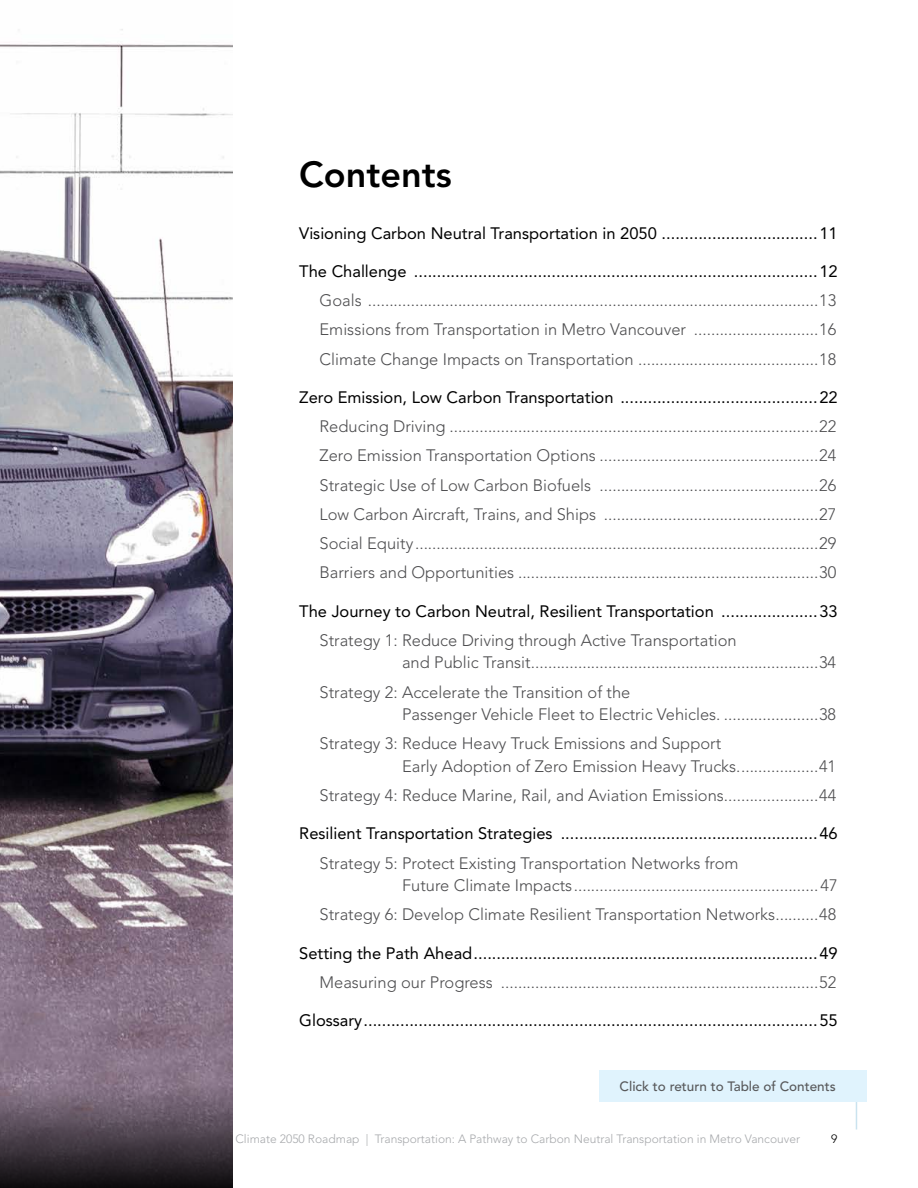
<style>
.page{position:relative;width:918px;height:1188px;background:#fff}
.page>*{position:absolute;margin:0;border:0;box-sizing:border-box;transform-origin:0 0}
.t1{font:800 36px "Avenir LT Std";color:#000}
.t2{font:300 16.5px/29.2px "Avenir LT Std";color:#4d4d4f}
.t3{font:16.5px "Avenir LT Std";color:#000}
.t4{font:500 13.5px "Avenir LT Std";color:#58595b}
.t5{font:300 12px "Avenir LT Std";color:#a7a9ac}
.t6{font:300 12px "Avenir LT Std";color:#000}
</style>
<div class="page">
<img style="left:0;top:29px;width:232px;height:991px">
<svg style="left:0;top:1020px;width:232px;height:168px;background:#635664"></svg>
<hr style="left:856px;top:1078px;width:1px;height:52px;background:#cae3ef">
<div style="left:599px;top:1070px;width:268px;height:32px;background:#e0f3fd"></div>
<h1 class="t1" style="left:299px;top:153px;width:154px">Contents</h1>
<p class="t3" style="left:299px;top:223px;width:540px">Visioning Carbon Neutral Transportation in 2050 ..................................11</p>
<p class="t3" style="left:299px;top:262px;width:540px">The Challenge ........................................................................................12</p>
<p class="t2" style="left:320px;top:286px;width:518px;text-align:justify">Goals .........................................................................................................13<br>Emissions from Transportation in Metro Vancouver .............................16<br>Climate Change Impacts on Transportation ..........................................18</p>
<p class="t3" style="left:299px;top:388px;width:540px">Zero Emission, Low Carbon Transportation ...........................................22</p>
<p class="t2" style="left:320px;top:412px;width:518px;text-align:justify">Reducing Driving ......................................................................................22<br>Zero Emission Transportation Options ...................................................24<br>Strategic Use of Low Carbon Biofuels ...................................................26<br>Low Carbon Aircraft, Trains, and Ships ..................................................27<br>Social Equity..............................................................................................29<br>Barriers and Opportunities ......................................................................30</p>
<p class="t3" style="left:299px;top:601px;width:540px">The Journey to Carbon Neutral, Resilient Transportation .....................33</p>
<p class="t2" style="left:402px;top:629px;width:436px;line-height:22.5px;text-indent:-83px">Strategy 1: Reduce Driving through Active Transportation<br>and Public Transit...................................................................34</p>
<p class="t2" style="left:402px;top:681px;width:436px;line-height:22.5px;text-indent:-83px">Strategy 2: Accelerate the Transition of the<br>Passenger Vehicle Fleet to Electric Vehicles. ......................38</p>
<p class="t2" style="left:402px;top:733px;width:436px;line-height:22.5px;text-indent:-83px">Strategy 3: Reduce Heavy Truck Emissions and Support<br>Early Adoption of Zero Emission Heavy Trucks...................41</p>
<p class="t2" style="left:320px;top:781px;width:518px">Strategy 4: Reduce Marine, Rail, and Aviation Emissions......................44</p>
<p class="t3" style="left:299px;top:824px;width:540px">Resilient Transportation Strategies ........................................................46</p>
<p class="t2" style="left:402px;top:852px;width:437px;line-height:22.5px;text-indent:-83px">Strategy 5: Protect Existing Transportation Networks from<br>Future Climate Impacts......................................................... 47</p>
<p class="t2" style="left:320px;top:900px;width:518px">Strategy 6: Develop Climate Resilient Transportation Networks..........48</p>
<p class="t3" style="left:299px;top:943px;width:540px">Setting the Path Ahead...........................................................................49</p>
<p class="t2" style="left:320px;top:968px;width:518px">Measuring our Progress ..........................................................................52</p>
<p class="t3" style="left:299px;top:1011px;width:540px">Glossary...................................................................................................55</p>
<p class="t4" style="left:620px;top:1079px;width:218px">Click to return to Table of Contents</p>
<p class="t5" style="left:235px;top:1132px;width:566px">Climate 2050 Roadmap | Transportation: A Pathway to Carbon Neutral Transportation in Metro Vancouver</p>
<p class="t6" style="left:831px;top:1132px;width:8px">9</p>
</div>
